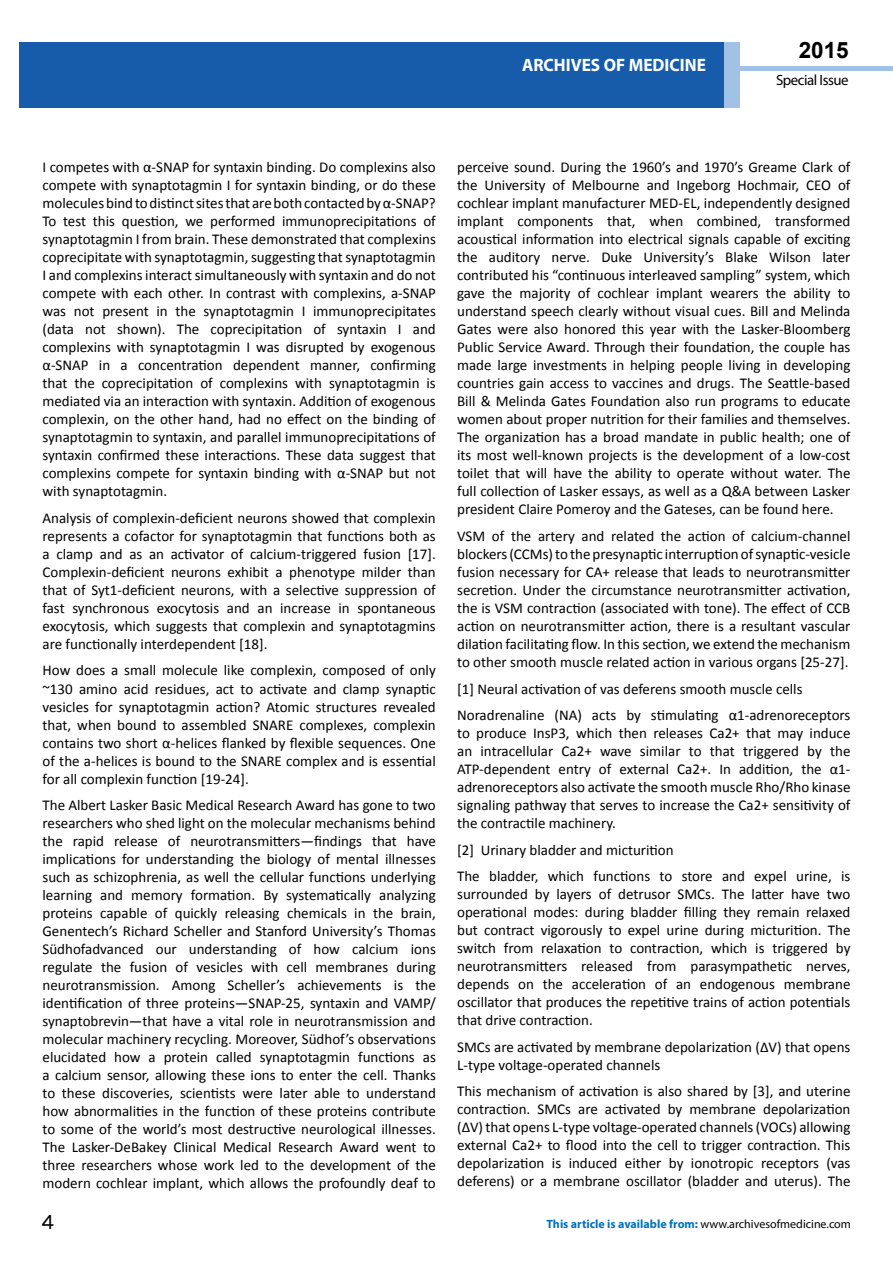
<style>
.page{position:relative;width:893px;height:1263px;background:#fff}
.page>*{position:absolute;margin:0;border:0;box-sizing:border-box;transform-origin:0 0}
.t1{font:25.5px "Tunga";color:#000}
.t2{font:700 22.5px "Arial";color:#000}
.t3{font:700 18px "Myriad Pro";color:#fff;scale:.96 1}
.t4{font:15px/18px "Calibri";color:#000;text-align:justify}
.t5{font:14.85px "Myriad Pro";letter-spacing:-.03em;color:#000}
.t6{font:700 12px "Myriad Pro";color:#0072bc}
.s1{font-weight:400;color:#000}
</style>
<div class="page">
<div style="left:722px;top:66px;width:171px;height:5px;background:#a1c1e6"></div>
<div style="left:19px;top:42px;width:706px;height:66px;background:#165caa"></div>
<div style="left:725px;top:42px;width:15px;height:66px;background:#a1c1e6"></div>
<p class="t3" style="left:522px;top:53px;width:193px">ARCHIVES OF MEDICINE</p>
<h2 class="t2" style="left:799px;top:35px;width:52px">2015</h2>
<p class="t5" style="left:776px;top:71px;width:74px">Special Issue</p>
<p class="t4" style="left:43px;top:158px;width:395px">I competes with α-SNAP for syntaxin binding. Do complexins also compete with synaptotagmin I for syntaxin binding, or do these molecules bind to distinct sites that are both contacted by α-SNAP?<br>To test this question, we performed immunoprecipitations of synaptotagmin I from brain. These demonstrated that complexins coprecipitate with synaptotagmin, suggesting that synaptotagmin I and complexins interact simultaneously with syntaxin and do not compete with each other. In contrast with complexins, a-SNAP was not present in the synaptotagmin I immunoprecipitates (data not shown). The coprecipitation of syntaxin I and complexins with synaptotagmin I was disrupted by exogenous α-SNAP in a concentration dependent manner, confirming that the coprecipitation of complexins with synaptotagmin is mediated via an interaction with syntaxin. Addition of exogenous complexin, on the other hand, had no effect on the binding of synaptotagmin to syntaxin, and parallel immunoprecipitations of syntaxin confirmed these interactions. These data suggest that complexins compete for syntaxin binding with α-SNAP but not with synaptotagmin.</p>
<p class="t4" style="left:43px;top:509px;width:395px">Analysis of complexin-deficient neurons showed that complexin represents a cofactor for synaptotagmin that functions both as a clamp and as an activator of calcium-triggered fusion [17].<br>Complexin-deficient neurons exhibit a phenotype milder than that of Syt1-deficient neurons, with a selective suppression of fast synchronous exocytosis and an increase in spontaneous exocytosis, which suggests that complexin and synaptotagmins are functionally interdependent [18].</p>
<p class="t4" style="left:43px;top:661px;width:395px">How does a small molecule like complexin, composed of only ~130 amino acid residues, act to activate and clamp synaptic vesicles for synaptotagmin action? Atomic structures revealed that, when bound to assembled SNARE complexes, complexin contains two short α-helices flanked by flexible sequences. One of the a-helices is bound to the SNARE complex and is essential for all complexin function [19-24].</p>
<p class="t4" style="left:43px;top:796px;width:395px">The Albert Lasker Basic Medical Research Award has gone to two researchers who shed light on the molecular mechanisms behind the rapid release of neurotransmitters—findings that have implications for understanding the biology of mental illnesses such as schizophrenia, as well the cellular functions underlying learning and memory formation. By systematically analyzing proteins capable of quickly releasing chemicals in the brain, Genentech’s Richard Scheller and Stanford University’s Thomas Südhofadvanced our understanding of how calcium ions regulate the fusion of vesicles with cell membranes during neurotransmission. Among Scheller’s achievements is the identification of three proteins—SNAP-25, syntaxin and VAMP/ synaptobrevin—that have a vital role in neurotransmission and molecular machinery recycling. Moreover, Südhof’s observations elucidated how a protein called synaptotagmin functions as a calcium sensor, allowing these ions to enter the cell. Thanks to these discoveries, scientists were later able to understand how abnormalities in the function of these proteins contribute to some of the world’s most destructive neurological illnesses.<br>The Lasker-DeBakey Clinical Medical Research Award went to three researchers whose work led to the development of the modern cochlear implant, which allows the profoundly deaf to</p>
<p class="t4" style="left:457px;top:158px;width:395px">perceive sound. During the 1960’s and 1970’s Greame Clark of the University of Melbourne and Ingeborg Hochmair, CEO of cochlear implant manufacturer MED-EL, independently designed implant components that, when combined, transformed acoustical information into electrical signals capable of exciting the auditory nerve. Duke University’s Blake Wilson later contributed his “continuous interleaved sampling” system, which gave the majority of cochlear implant wearers the ability to understand speech clearly without visual cues. Bill and Melinda Gates were also honored this year with the Lasker-Bloomberg Public Service Award. Through their foundation, the couple has made large investments in helping people living in developing countries gain access to vaccines and drugs. The Seattle-based Bill &amp; Melinda Gates Foundation also run programs to educate women about proper nutrition for their families and themselves.<br>The organization has a broad mandate in public health; one of its most well-known projects is the development of a low-cost toilet that will have the ability to operate without water. The full collection of Lasker essays, as well as a Q&amp;A between Lasker president Claire Pomeroy and the Gateses, can be found here.</p>
<p class="t4" style="left:457px;top:527px;width:395px">VSM of the artery and related the action of calcium-channel blockers (CCMs) to the presynaptic interruption of synaptic-vesicle fusion necessary for CA+ release that leads to neurotransmitter secretion. Under the circumstance neurotransmitter activation, the is VSM contraction (associated with tone). The effect of CCB action on neurotransmitter action, there is a resultant vascular dilation facilitating flow. In this section, we extend the mechanism to other smooth muscle related action in various organs [25-27].</p>
<p class="t4" style="left:457px;top:675px;width:395px;line-height:26.5px">[1] Neural activation of vas deferens smooth muscle cells<br>Noradrenaline (NA) acts by stimulating α1-adrenoreceptors</p>
<p class="t4" style="left:457px;top:724px;width:395px">to produce InsP3, which then releases Ca2+ that may induce an intracellular Ca2+ wave similar to that triggered by the ATP-dependent entry of external Ca2+. In addition, the α1- adrenoreceptors also activate the smooth muscle Rho/Rho kinase signaling pathway that serves to increase the Ca2+ sensitivity of the contractile machinery.</p>
<p class="t4" style="left:457px;top:836px;width:395px;line-height:26.5px">[2] Urinary bladder and micturition<br>The bladder, which functions to store and expel urine, is</p>
<p class="t4" style="left:457px;top:885px;width:395px">surrounded by layers of detrusor SMCs. The latter have two operational modes: during bladder filling they remain relaxed but contract vigorously to expel urine during micturition. The switch from relaxation to contraction, which is triggered by neurotransmitters released from parasympathetic nerves, depends on the acceleration of an endogenous membrane oscillator that produces the repetitive trains of action potentials that drive contraction.</p>
<p class="t4" style="left:457px;top:1038px;width:395px">SMCs are activated by membrane depolarization (ΔV) that opens<br>L-type voltage-operated channels</p>
<p class="t4" style="left:457px;top:1082px;width:395px">This mechanism of activation is also shared by [3], and uterine contraction. SMCs are activated by membrane depolarization (ΔV) that opens L-type voltage-operated channels (VOCs) allowing external Ca2+ to flood into the cell to trigger contraction. This depolarization is induced either by ionotropic receptors (vas deferens) or a membrane oscillator (bladder and uterus). The</p>
<h1 class="t1" style="left:41px;top:1205px;width:15px">4</h1>
<p class="t6" style="left:546px;top:1216px;width:306px">This article is available from: <span class="s1">www.archivesofmedicine.com</span></p>
</div>
